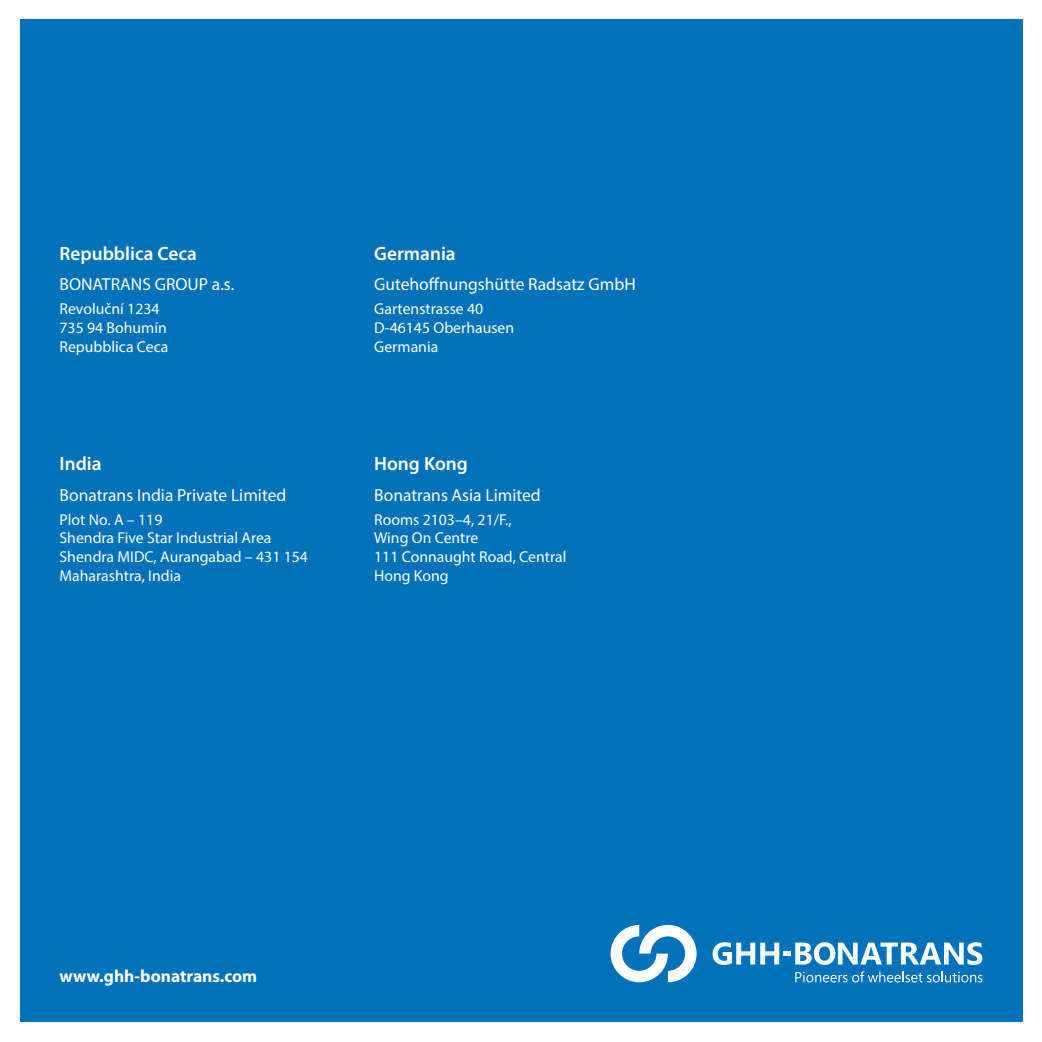
<style>
.page{position:relative;width:1042px;height:1042px;background:#fff}
.page>*{position:absolute;margin:0;border:0;box-sizing:border-box;transform-origin:0 0}
.t1{font:600 19.25px "Myriad Pro";color:#fff}
.t2{font:17.5px "Myriad Pro";color:#fff}
.t3{font:700 17.5px "Myriad Pro";color:#fff}
.t4{font:15.75px/18.9px "Myriad Pro";color:#fff}
</style>
<div class="page">
<div style="left:20px;top:20px;width:1002px;height:1002px;background:#0072bc"></div>
<svg style="left:610px;top:925px;width:86px;height:57px"></svg>
<svg style="left:712px;top:942px;width:270px;height:23px"></svg>
<svg style="left:795px;top:971px;width:187px;height:11px"></svg>
<p class="t1" style="left:60px;top:241px;width:139px">Repubblica Ceca</p>
<p class="t2" style="left:60px;top:274px;width:176px">BONATRANS GROUP a.s.</p>
<p class="t4" style="left:60px;top:299px;width:110px">Revoluční 1234<br>735 94 Bohumín<br>Repubblica Ceca</p>
<p class="t1" style="left:60px;top:451px;width:44px">India</p>
<p class="t2" style="left:60px;top:484px;width:228px">Bonatrans India Private Limited</p>
<p class="t4" style="left:60px;top:509px;width:250px">Plot No. A – 119<br>Shendra Five Star Industrial Area<br>Shendra MIDC, Aurangabad – 431 154<br>Maharashtra, India</p>
<p class="t1" style="left:374px;top:241px;width:83px">Germania</p>
<p class="t2" style="left:374px;top:274px;width:263px">Gutehoffnungshütte Radsatz GmbH</p>
<p class="t4" style="left:374px;top:299px;width:142px">Gartenstrasse 40<br>D-46145 Oberhausen<br>Germania</p>
<p class="t1" style="left:374px;top:451px;width:95px">Hong Kong</p>
<p class="t2" style="left:374px;top:484px;width:168px">Bonatrans Asia Limited</p>
<p class="t4" style="left:374px;top:509px;width:194px">Rooms 2103–4, 21/F.,<br>Wing On Centre<br>111 Connaught Road, Central<br>Hong Kong</p>
<p class="t3" style="left:60px;top:964px;width:199px">www.ghh-bonatrans.com</p>
</div>
